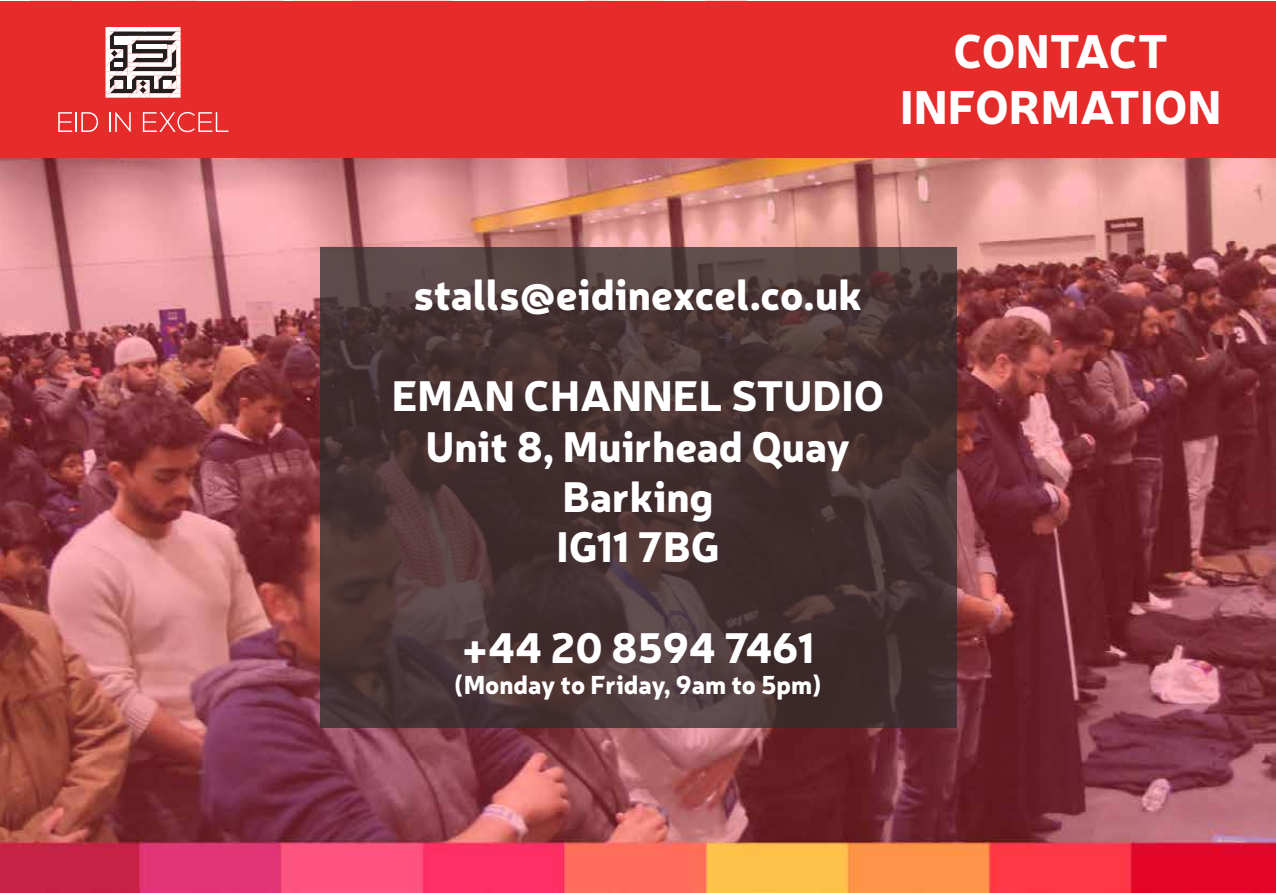
<style>
.page{position:relative;width:1276px;height:893px;background:#fff}
.page>*{position:absolute;margin:0;border:0;box-sizing:border-box;transform-origin:0 0}
.t1{font:900 46.5px/55.8px "Neris";color:#fff;text-align:center}
.t2{font:900 42px/50.4px "Neris";color:#fff;text-align:center}
.t3{font:900 25.5px "Neris";color:#fff}
</style>
<div class="page">
<img style="left:0;top:158px;width:1276px;height:735px">
<div style="left:0;top:2px;width:1276px;height:156px;background:#e62b2b"></div>
<svg style="left:15px;top:0;width:808px;height:461px"></svg>
<svg style="left:320px;top:247px;width:636px;height:480px;background:#493435"></svg>
<p class="t1" style="left:900px;top:20px;width:323px">CONTACT<br>INFORMATION</p>
<p class="t2" style="left:413px;top:267px;width:450px">stalls@eidinexcel.co.uk</p>
<p class="t2" style="left:392px;top:368px;width:494px">EMAN CHANNEL STUDIO<br>Unit 8, Muirhead Quay<br>Barking<br>IG11 7BG</p>
<p class="t2" style="left:462px;top:620px;width:354px">+44 20 8594 7461</p>
<p class="t3" style="left:454px;top:666px;width:370px">(Monday to Friday, 9am to 5pm)</p>
</div>
